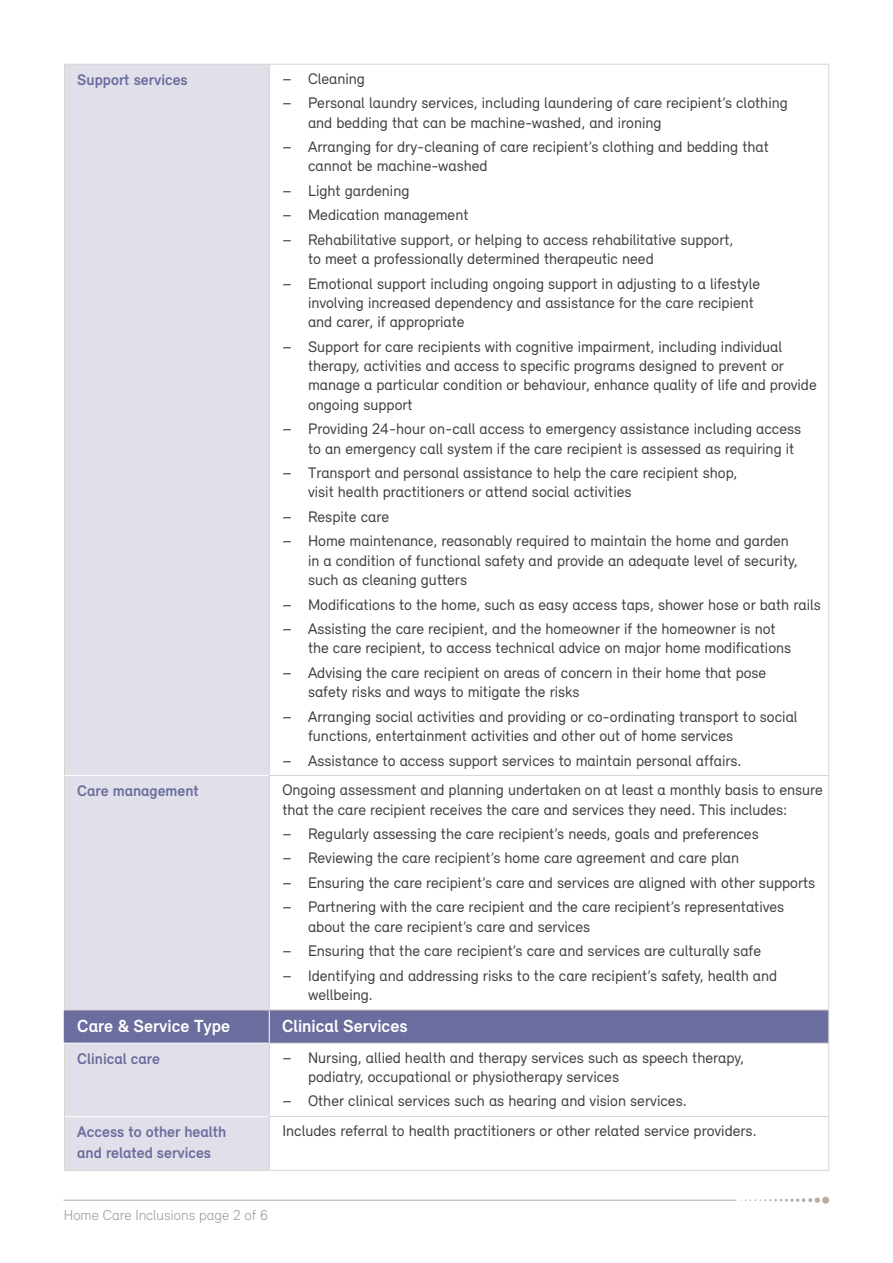
<style>
.page{position:relative;width:893px;height:1263px;background:#fff}
.page>*{position:absolute;margin:0;border:0;box-sizing:border-box;transform-origin:0 0}
.t1{font:700 18px "Relevant";color:#fff}
.t2{font:15.75px/19.4px "Relevant";color:#414042}
.t3{font:700 15.75px/20.2px "Relevant";color:#6a6d9e}
.t4{font:300 14.85px "Relevant";color:#a49b95}
</style>
<div class="page">
<hr style="left:64px;top:1200px;width:672px;height:1px;background:#b7ada5">
<div style="left:822px;top:1197px;width:7px;height:7px;background:#b7ada5;border-radius:50%"></div>
<svg style="left:740px;top:1197px;width:80px;height:6px"></svg>
<div style="left:65px;top:65px;width:204px;height:1105px;background:#e1e0ea"></div>
<div style="left:65px;top:1010px;width:763px;height:33px;background:#6a6d9e"></div>
<hr style="left:828px;top:65px;width:1px;height:710px;background:#d8d5d0">
<hr style="left:828px;top:776px;width:1px;height:233px;background:#d8d5d0">
<hr style="left:828px;top:1043px;width:1px;height:73px;background:#d8d5d0">
<hr style="left:828px;top:1117px;width:1px;height:53px;background:#d8d5d0">
<hr style="left:64px;top:65px;width:1px;height:710px;background:#d8d5d0">
<hr style="left:269px;top:65px;width:1px;height:710px;background:#d8d5d0">
<hr style="left:64px;top:775px;width:1px;height:234px;background:#d8d5d0">
<hr style="left:269px;top:776px;width:1px;height:233px;background:#d8d5d0">
<hr style="left:64px;top:1043px;width:1px;height:73px;background:#d8d5d0">
<hr style="left:269px;top:1043px;width:1px;height:73px;background:#d8d5d0">
<hr style="left:64px;top:1116px;width:1px;height:54px;background:#d8d5d0">
<hr style="left:269px;top:1117px;width:1px;height:53px;background:#d8d5d0">
<hr style="left:828px;top:1010px;width:1px;height:33px;background:#d0cfdf">
<hr style="left:64px;top:1010px;width:1px;height:33px;background:#6a6d9e">
<hr style="left:269px;top:1010px;width:1px;height:33px;background:#fff">
<hr style="left:269px;top:1170px;width:560px;height:1px;background:#d8d5d0">
<hr style="left:65px;top:775px;width:204px;height:1px;background:#fff">
<hr style="left:64px;top:1043px;width:205px;height:1px;background:#fff">
<hr style="left:65px;top:1116px;width:204px;height:1px;background:#fff">
<hr style="left:269px;top:64px;width:560px;height:1px;background:#d8d5d0">
<hr style="left:269px;top:775px;width:560px;height:1px;background:#d8d5d0">
<hr style="left:269px;top:1043px;width:560px;height:1px;background:#d8d5d0">
<hr style="left:269px;top:1116px;width:560px;height:1px;background:#d8d5d0">
<hr style="left:64px;top:1170px;width:205px;height:1px;background:#d8d5d0">
<hr style="left:269px;top:1009px;width:560px;height:1px;background:#d8d5d0">
<hr style="left:64px;top:1009px;width:205px;height:1px;background:#d8d5d0">
<hr style="left:64px;top:64px;width:205px;height:1px;background:#d8d5d0">
<p class="t3" style="left:77px;top:69px;width:112px">Support services</p>
<p class="t2" style="left:282px;top:68px;width:84px">– Cleaning</p>
<p class="t2" style="left:308px;top:93px;width:481px;text-indent:-26px">– Personal laundry services, including laundering of care recipient’s clothing and bedding that can be machine-washed, and ironing</p>
<p class="t2" style="left:308px;top:137px;width:462px;text-indent:-26px">– Arranging for dry-cleaning of care recipient’s clothing and bedding that cannot be machine-washed</p>
<p class="t2" style="left:282px;top:181px;width:128px">– Light gardening</p>
<p class="t2" style="left:282px;top:205px;width:187px">– Medication management</p>
<p class="t2" style="left:308px;top:229px;width:427px;text-indent:-26px">– Rehabilitative support, or helping to access rehabilitative support, to meet a professionally determined therapeutic need</p>
<p class="t2" style="left:308px;top:273px;width:454px;text-indent:-26px">– Emotional support including ongoing support in adjusting to a lifestyle involving increased dependency and assistance for the care recipient and carer, if appropriate</p>
<p class="t2" style="left:308px;top:336px;width:510px;text-indent:-26px">– Support for care recipients with cognitive impairment, including individual therapy, activities and access to specific programs designed to prevent or manage a particular condition or behaviour, enhance quality of life and provide ongoing support</p>
<p class="t2" style="left:308px;top:419px;width:495px;text-indent:-26px">– Providing 24-hour on-call access to emergency assistance including access to an emergency call system if the care recipient is assessed as requiring it</p>
<p class="t2" style="left:308px;top:463px;width:431px;text-indent:-26px">– Transport and personal assistance to help the care recipient shop, visit health practitioners or attend social activities</p>
<p class="t2" style="left:282px;top:507px;width:108px">– Respite care</p>
<p class="t2" style="left:308px;top:531px;width:491px;text-indent:-26px">– Home maintenance, reasonably required to maintain the home and garden in a condition of functional safety and provide an adequate level of security, such as cleaning gutters</p>
<p class="t2" style="left:282px;top:594px;width:540px">– Modifications to the home, such as easy access taps, shower hose or bath rails</p>
<p class="t2" style="left:308px;top:619px;width:485px;text-indent:-26px">– Assisting the care recipient, and the homeowner if the homeowner is not the care recipient, to access technical advice on major home modifications</p>
<p class="t2" style="left:308px;top:663px;width:460px;text-indent:-26px">– Advising the care recipient on areas of concern in their home that pose safety risks and ways to mitigate the risks</p>
<p class="t2" style="left:308px;top:706px;width:491px;text-indent:-26px">– Arranging social activities and providing or co-ordinating transport to social functions, entertainment activities and other out of home services</p>
<p class="t2" style="left:282px;top:750px;width:460px">– Assistance to access support services to maintain personal affairs.</p>
<p class="t3" style="left:77px;top:781px;width:123px">Care management</p>
<p class="t2" style="left:282px;top:780px;width:542px">Ongoing assessment and planning undertaken on at least a monthly basis to ensure that the care recipient receives the care and services they need. This includes:</p>
<p class="t2" style="left:282px;top:824px;width:478px">– Regularly assessing the care recipient’s needs, goals and preferences</p>
<p class="t2" style="left:282px;top:848px;width:458px">– Reviewing the care recipient’s home care agreement and care plan</p>
<p class="t2" style="left:282px;top:873px;width:534px">– Ensuring the care recipient’s care and services are aligned with other supports</p>
<p class="t2" style="left:308px;top:897px;width:478px;text-indent:-26px">– Partnering with the care recipient and the care recipient’s representatives about the care recipient’s care and services</p>
<p class="t2" style="left:282px;top:941px;width:480px">– Ensuring that the care recipient’s care and services are culturally safe</p>
<p class="t2" style="left:308px;top:965px;width:471px;text-indent:-26px">– Identifying and addressing risks to the care recipient’s safety, health and wellbeing.</p>
<p class="t1" style="left:77px;top:1015px;width:155px">Care &amp; Service Type</p>
<p class="t1" style="left:282px;top:1015px;width:127px">Clinical Services</p>
<p class="t3" style="left:77px;top:1048px;width:84px">Clinical care</p>
<p class="t2" style="left:308px;top:1047px;width:437px;text-indent:-26px">– Nursing, allied health and therapy services such as speech therapy, podiatry, occupational or physiotherapy services</p>
<p class="t2" style="left:282px;top:1091px;width:406px">– Other clinical services such as hearing and vision services.</p>
<p class="t3" style="left:77px;top:1122px;width:151px">Access to other health and related services</p>
<p class="t2" style="left:282px;top:1121px;width:476px">Includes referral to health practitioners or other related service providers.</p>
<p class="t4" style="left:64px;top:1206px;width:206px">Home Care Inclusions page 2 of 6</p>
</div>
